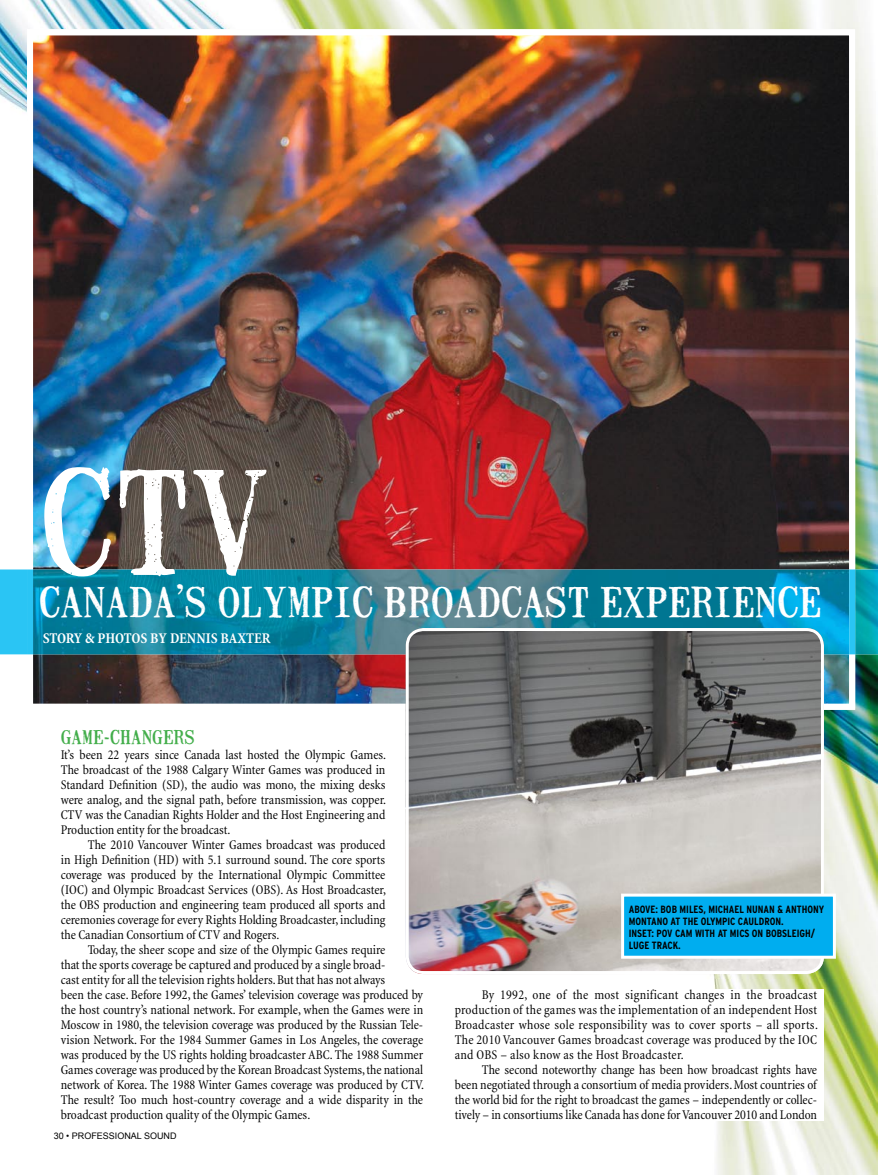
<style>
.page{position:relative;width:878px;height:1175px;background:#fff}
.page>*{position:absolute;margin:0;border:0;box-sizing:border-box;transform-origin:0 0}
.t1{font:135px "Mailart Rubberstamp";color:#fff}
.t2{font:39px "Mailart Rubberstamp";color:#fff}
.t3{font:18px "Mailart Rubberstamp";color:#41ad49}
.t4{font:700 condensed 15px "Minion";letter-spacing:-.01em;color:#fff}
.t5{font:condensed 13.5px/15px "Minion";letter-spacing:-.005em;color:#000;text-align:justify}
.t6{font:700 condensed 10.5px/12px "Interstate";color:#000}
.t7{font:9px "Arial";color:#000}
</style>
<div class="page">
<img style="left:0;top:0;width:878px;height:1174px">
<div style="left:54px;top:725px;width:376px;height:403px;background:#fff"></div>
<img style="left:27px;top:29px;width:828px;height:681px">
<div style="left:448px;top:989px;width:376px;height:131px;background:#fff"></div>
<div style="left:0;top:569px;width:27px;height:85px;background:#2ac5f4"></div>
<img style="left:855px;top:569px;width:23px;height:85px">
<svg style="left:27px;top:569px;width:828px;height:85px;background:#1784a0"></svg>
<svg style="left:406px;top:628px;width:417px;height:346px;background:#989493"></svg>
<svg style="left:621px;top:893px;width:214px;height:65px;background:#1cb5f0"></svg>
<h1 class="t1" style="left:40px;top:431px;width:231px">CTV</h1>
<h2 class="t2" style="left:39px;top:576px;width:783px">CANADA’S OLYMPIC BROADCAST EXPERIENCE</h2>
<p class="t4" style="left:43px;top:629px;width:229px">STORY &amp; PHOTOS BY DENNIS BAXTER</p>
<h3 class="t3" style="left:61px;top:725px;width:135px">GAME-CHANGERS</h3>
<p class="t5" style="left:61px;top:748px;width:327px">It’s been 22 years since Canada last hosted the Olympic Games.<br>The broadcast of the 1988 Calgary Winter Games was produced in Standard Definition (SD), the audio was mono, the mixing desks were analog, and the signal path, before transmission, was copper.<br>CTV was the Canadian Rights Holder and the Host Engineering and Production entity for the broadcast.</p>
<p class="t5" style="left:61px;top:838px;width:327px;text-indent:27px">The 2010 Vancouver Winter Games broadcast was produced in High Definition (HD) with 5.1 surround sound. The core sports coverage was produced by the International Olympic Committee (IOC) and Olympic Broadcast Services (OBS). As Host Broadcaster, the OBS production and engineering team produced all sports and ceremonies coverage for every Rights Holding Broadcaster, including the Canadian Consortium of CTV and Rogers.</p>
<p class="t5" style="left:61px;top:943px;width:365px;text-align:left;text-indent:27px">Today, the sheer scope and size of the Olympic Games require<br>that the sports coverage be captured and produced by a single broad-<br>cast entity for all the television rights holders. But that has not always<br>been the case. Before 1992, the Games’ television coverage was produced by the host country’s national network. For example, when the Games were in Moscow in 1980, the television coverage was produced by the Russian Tele&shy;vision Network. For the 1984 Summer Games in Los Angeles, the coverage was produced by the US rights holding broadcaster ABC. The 1988 Summer Games coverage was produced by the Korean Broadcast Systems, the national network of Korea. The 1988 Winter Games coverage was produced by CTV.<br>The result? Too much host-country coverage and a wide disparity in the broadcast production quality of the Olympic Games.</p>
<p class="t7" style="left:54px;top:1131px;width:124px">30 • PROFESSIONAL SOUND</p>
<p class="t6" style="left:628px;top:903px;width:197px">ABOVE: BOB MILES, MICHAEL NUNAN &amp; ANTHONY<br>MONTANO AT THE OLYMPIC CAULDRON.<br>INSET: POV CAM WITH AT MICS ON BOBSLEIGH/<br>LUGE TRACK.</p>
<p class="t5" style="left:454px;top:987px;width:365px;text-indent:27px">By 1992, one of the most significant changes in the broadcast production of the games was the implementation of an independent Host Broadcaster whose sole responsibility was to cover sports – all sports.<br>The 2010 Vancouver Games broadcast coverage was produced by the IOC and OBS – also know as the Host Broadcaster.</p>
<p class="t5" style="left:454px;top:1062px;width:364px;text-indent:27px">The second noteworthy change has been how broadcast rights have been negotiated through a consortium of media providers. Most countries of the world bid for the right to broadcast the games – independently or collec&shy;tively – in consortiums like Canada has done for Vancouver 2010 and London</p>
</div>
